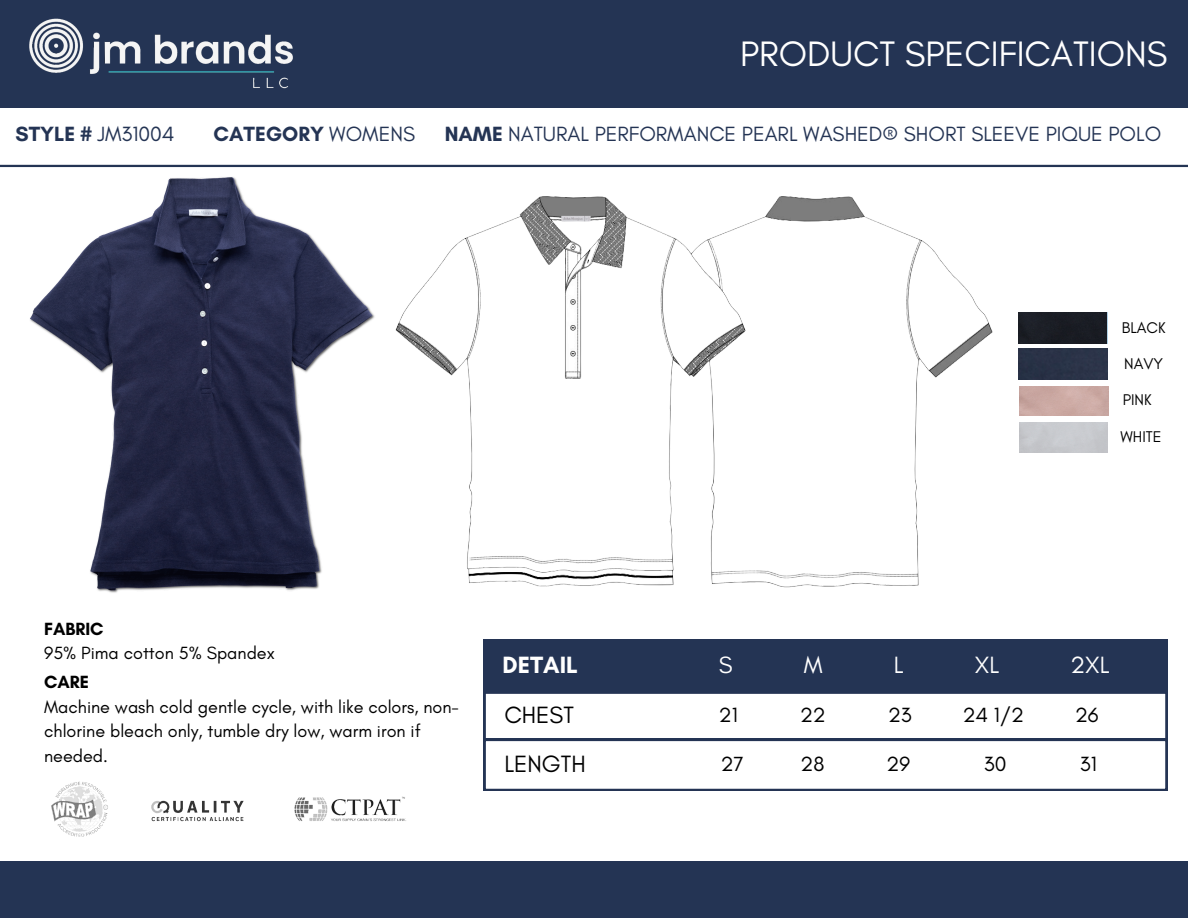
<style>
.page{position:relative;width:1188px;height:918px;background:#fff}
.page>*{position:absolute;margin:0;border:0;box-sizing:border-box;transform-origin:0 0}
.t1{font:36px "Glacial Indifference";color:#fff}
.t2{font:24px/49.2px "Glacial Indifference";color:#000}
.t3{font:24px "Glacial Indifference";color:#fff}
.t4{font:700 24px "Glacial Indifference";color:#fff}
.t5{font:21px "Glacial Indifference";color:#243454}
.t6{font:21px "Glacial Indifference";color:#000}
.t7{font:700 21px "Glacial Indifference";color:#243454}
.t8{font:18px/24.8px "Glacial Indifference";color:#000}
.t9{font:700 18px "Glacial Indifference";color:#000}
.t10{font:15.75px "Glacial Indifference";color:#000}
.s1{font-weight:700}
.s2{font-weight:400}
</style>
<div class="page">
<div style="left:0;top:861px;width:1188px;height:57px;background:#243454"></div>
<img style="left:51px;top:781px;width:57px;height:56px">
<img style="left:151px;top:800px;width:93px;height:22px">
<img style="left:294px;top:796px;width:112px;height:25px">
<div style="left:484px;top:639px;width:684px;height:53px;background:#243454"></div>
<svg style="left:484px;top:692px;width:683px;height:99px"></svg>
<div style="left:0;top:0;width:1188px;height:107px;background:#243454"></div>
<hr style="left:0;top:165px;width:1188px;height:2px;background:#243454">
<img style="left:29px;top:18px;width:264px;height:71px">
<img style="left:0;top:164px;width:408px;height:429px">
<div style="left:1019px;top:313px;width:88px;height:31px;background:#1a1d24"></div>
<div style="left:1019px;top:349px;width:89px;height:30px;background:#2a3347"></div>
<img style="left:367px;top:185px;width:652px;height:408px">
<h1 class="t1" style="left:740px;top:32px;width:429px">PRODUCT SPECIFICATIONS</h1>
<p class="t5" style="left:16px;top:121px;width:161px"><span class="s1">STYLE #</span> JM31004</p>
<p class="t7" style="left:214px;top:121px;width:203px">CATEGORY <span class="s2">WOMENS</span></p>
<p class="t5" style="left:445px;top:121px;width:718px"><span class="s1">NAME</span> NATURAL PERFORMANCE PEARL WASHED® SHORT SLEEVE PIQUE POLO</p>
<p class="t10" style="left:1122px;top:318px;width:45px">BLACK</p>
<p class="t10" style="left:1124px;top:354px;width:40px">NAVY</p>
<p class="t10" style="left:1123px;top:390px;width:30px">PINK</p>
<p class="t10" style="left:1121px;top:427px;width:43px">WHITE</p>
<p class="t9" style="left:44px;top:618px;width:61px">FABRIC</p>
<p class="t8" style="left:44px;top:641px;width:232px">95% Pima cotton 5% Spandex</p>
<p class="t9" style="left:44px;top:671px;width:46px">CARE</p>
<p class="t8" style="left:44px;top:694px;width:416px">Machine wash cold gentle cycle, with like colors, non&shy;chlorine bleach only, tumble dry low, warm iron if needed.</p>
<h2 class="t4" style="left:502px;top:650px;width:77px">DETAIL</h2>
<h2 class="t3" style="left:719px;top:650px;width:15px">S</h2>
<h2 class="t3" style="left:804px;top:650px;width:20px">M</h2>
<h2 class="t3" style="left:894px;top:650px;width:11px">L</h2>
<h2 class="t3" style="left:975px;top:650px;width:26px">XL</h2>
<h2 class="t3" style="left:1071px;top:650px;width:41px">2XL</h2>
<h2 class="t2" style="left:504px;top:690px;width:83px">CHEST<br>LENGTH</h2>
<p class="t6" style="left:719px;top:702px;width:20px">21</p>
<p class="t6" style="left:800px;top:702px;width:27px">22</p>
<p class="t6" style="left:888px;top:702px;width:25px">23</p>
<p class="t6" style="left:963px;top:702px;width:63px">24 1/2</p>
<p class="t6" style="left:1075px;top:702px;width:25px">26</p>
<p class="t6" style="left:721px;top:751px;width:25px">27</p>
<p class="t6" style="left:801px;top:751px;width:25px">28</p>
<p class="t6" style="left:887px;top:751px;width:25px">29</p>
<p class="t6" style="left:984px;top:751px;width:24px">30</p>
<p class="t6" style="left:1080px;top:751px;width:18px">31</p>
</div>
